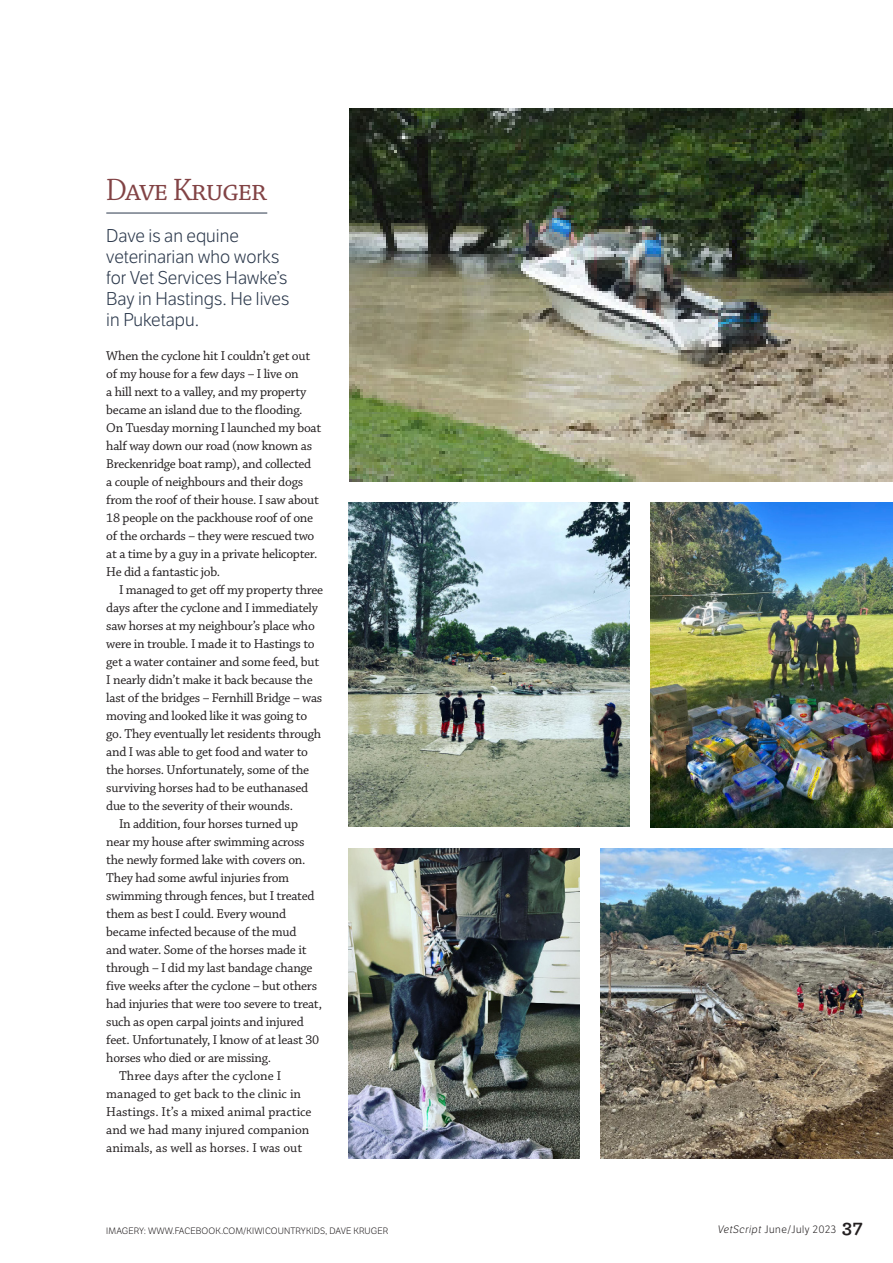
<style>
.page{position:relative;width:893px;height:1263px;background:#fff}
.page>*{position:absolute;margin:0;border:0;box-sizing:border-box;transform-origin:0 0}
.name_head{font:33px "Chaparral Pro Disp";letter-spacing:-.015em;color:#824345}
.lead{font:300 18px/21px "LFT Etica";color:#2b384b}
.Feature_body_2021{font:13.5px/18px "Chaparral Pro";letter-spacing:-.02em;color:#231f20}
.Feature_body_no_indent_2021{font:13.5px/18px "Chaparral Pro";letter-spacing:-.02em;color:#231f20}
.Feature_body_2021-2{font:13.5px/18px "Chaparral Pro";color:#231f20}
.t1{font:300 10.5px "LFT Etica";letter-spacing:.05em;color:#231f20}
.t2{font:300 9px "LFT Etica";letter-spacing:.01em;color:#231f20}
.s1{font-style:italic}
.s2{font-family:"Archer";font-weight:700;font-size:19.5px}
</style>
<div class="page">
<img style="left:349px;top:848px;width:230px;height:310px">
<img style="left:600px;top:848px;width:293px;height:310px">
<img style="left:349px;top:502px;width:280px;height:324px">
<img style="left:651px;top:502px;width:242px;height:325px">
<hr style="left:106px;top:213px;width:161px;height:1px;background:#2b384b">
<img style="left:349px;top:108px;width:544px;height:373px">
<p class="name_head" style="left:106px;top:173px;width:162px">Dave Kruger</p>
<p class="lead" style="left:106px;top:226px;width:185px">Dave is an equine veterinarian who works for Vet Services Hawke’s<br>Bay in Hastings. He lives in Puketapu.</p>
<p class="Feature_body_no_indent_2021" style="left:106px;top:347px;width:216px">When the cyclone hit I couldn’t get out of my house for a few days – I live on<br>a hill next to a valley, and my property became an island due to the flooding.<br>On Tuesday morning I launched my boat half way down our road (now known as Breckenridge boat ramp), and collected<br>a couple of neighbours and their dogs from the roof of their house. I saw about 18 people on the packhouse roof of one of the orchards – they were rescued two at a time by a guy in a private helicopter.<br>He did a fantastic job.</p>
<p class="Feature_body_2021" style="left:106px;top:581px;width:218px;text-indent:13px">I managed to get off my property three days after the cyclone and I immediately saw horses at my neighbour’s place who were in trouble. I made it to Hastings to get a water container and some feed, but I nearly didn’t make it back because the last of the bridges – Fernhill Bridge – was moving and looked like it was going to go. They eventually let residents through and I was able to get food and water to the horses. Unfortunately, some of the surviving horses had to be euthanased due to the severity of their wounds.</p>
<p class="Feature_body_2021" style="left:106px;top:815px;width:217px;text-indent:13px">In addition, four horses turned up near my house after swimming across the newly formed lake with covers on.<br>They had some awful injuries from swimming through fences, but I treated them as best I could. Every wound became infected because of the mud<br>and water. Some of the horses made it through – I did my last bandage change five weeks after the cyclone – but others had injuries that were too severe to treat, such as open carpal joints and injured feet. Unfortunately, I know of at least 30 horses who died or are missing.</p>
<p class="Feature_body_2021-2" style="left:106px;top:1067px;width:207px;text-indent:13px">Three days after the cyclone I managed to get back to the clinic in Hastings. It’s a mixed animal practice and we had many injured companion animals, as well as horses. I was out</p>
<p class="t2" style="left:106px;top:1225px;width:284px">IMAGERY: WWW.FACEBOOK.COM/KIWICOUNTRYKIDS, DAVE KRUGER</p>
<p class="t1" style="left:718px;top:1223px;width:147px"><span class="s1">VetScript</span> June/July 2023 <span class="s2">37</span></p>
</div>
